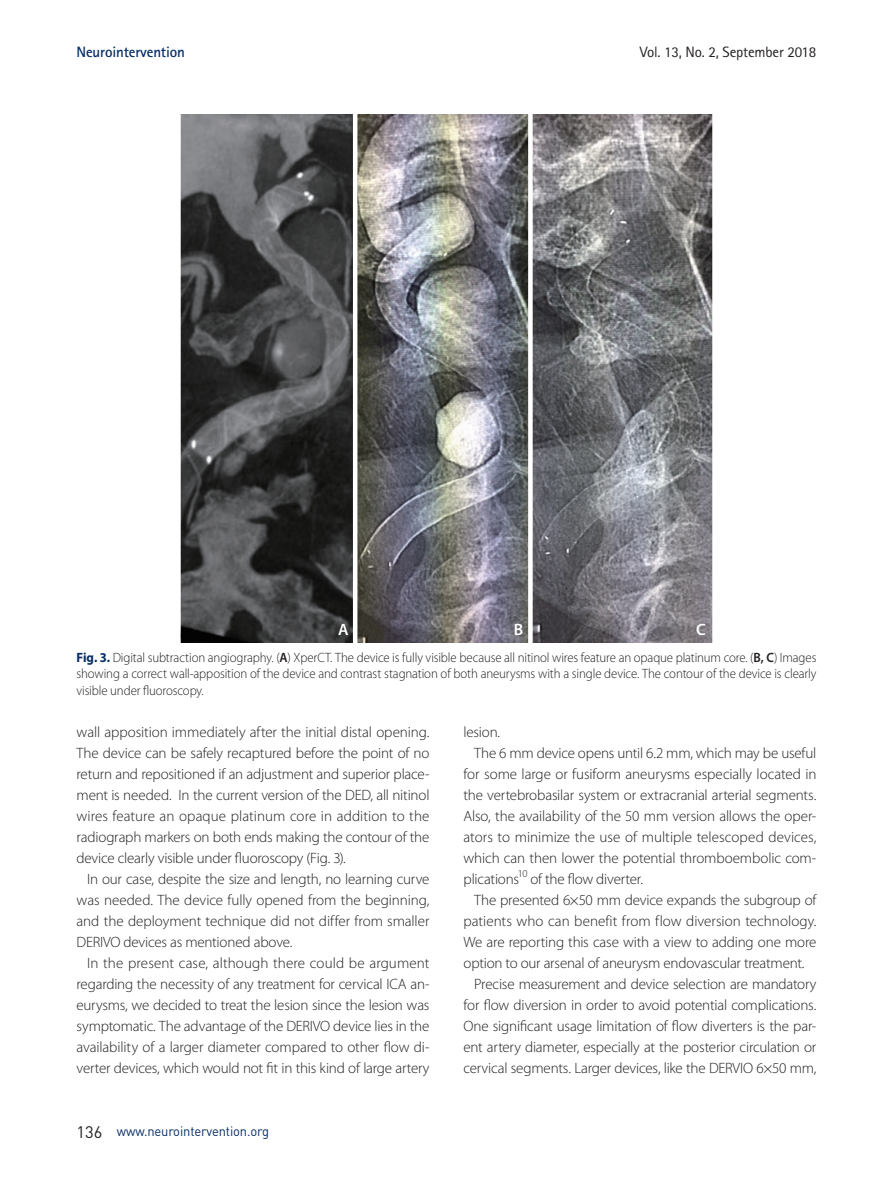
<style>
.page{position:relative;width:893px;height:1191px;background:#fff}
.page>*{position:absolute;margin:0;border:0;box-sizing:border-box;transform-origin:0 0}
.t1{font:16.5px "DIN Pro";color:#231f20}
.t2{font:600 16.5px "Myriad Pro";color:#fff}
.t3{font:300 15px/21px "Myriad Pro";letter-spacing:-.01em;color:#231f20;text-align:justify}
.t4{font:15px "Rotis Sans Serif Std";letter-spacing:-.01em;color:#231f20}
.t5{font:700 15px "Rotis Sans Serif Std";letter-spacing:-.01em;color:#072e66}
.t6{font:300 13.5px/16.2px "Myriad Pro";letter-spacing:-.01em;color:#231f20;text-align:justify;scale:.95 1}
.t7{font:13.5px "DIN Pro";letter-spacing:-.01em;color:#072e66;scale:.96 1}
.s1{font-weight:700;color:#072e66}
.s2{font-weight:600}
</style>
<div class="page">
<img style="left:181px;top:115px;width:531px;height:527px">
<hr style="left:353px;top:114px;width:4px;height:529px;background:#fff">
<div style="left:528px;top:114px;width:5px;height:529px;background:#fff"></div>
<p class="t5" style="left:77px;top:43px;width:110px">neurointervention</p>
<p class="t4" style="left:640px;top:43px;width:178px">Vol. 13, No. 2, September 2018</p>
<p class="t2" style="left:338px;top:619px;width:12px">A</p>
<p class="t2" style="left:514px;top:619px;width:11px">B</p>
<p class="t2" style="left:696px;top:619px;width:11px">C</p>
<p class="t6" style="left:77px;top:649px;width:780px"><span class="s1">Fig. 3.</span> Digital subtraction angiography. (<span class="s2">A</span>) XperCT. The device is fully visible because all nitinol wires feature an opaque platinum core. (<span class="s2">B, C</span>) Images showing a correct wall-apposition of the device and contrast stagnation of both aneurysms with a single device. The contour of the device is clearly visible under fluoroscopy.</p>
<p class="t3" style="left:77px;top:721px;width:354px">wall apposition immediately after the initial distal opening.<br>The device can be safely recaptured before the point of no return and repositioned if an adjustment and superior place&shy;ment is needed. In the current version of the DED, all nitinol wires feature an opaque platinum core in addition to the radiograph markers on both ends making the contour of the device clearly visible under fluoroscopy (Fig. 3).</p>
<p class="t3" style="left:77px;top:868px;width:354px;text-indent:11px">In our case, despite the size and length, no learning curve was needed. The device fully opened from the beginning, and the deployment technique did not differ from smaller DERIVO devices as mentioned above.</p>
<p class="t3" style="left:77px;top:952px;width:354px;text-indent:11px">In the present case, although there could be argument regarding the necessity of any treatment for cervical ICA an&shy;eurysms, we decided to treat the lesion since the lesion was symptomatic. The advantage of the DERIVO device lies in the availability of a larger diameter compared to other flow di&shy;verter devices, which would not fit in this kind of large artery</p>
<p class="t1" style="left:77px;top:1120px;width:27px">136</p>
<p class="t7" style="left:117px;top:1122px;width:160px">www.neurointervention.org</p>
<p class="t3" style="left:463px;top:721px;width:38px">lesion.</p>
<p class="t3" style="left:474px;top:742px;width:344px">The 6 mm device opens until 6.2 mm, which may be useful</p>
<p class="t3" style="left:463px;top:763px;width:354px">for some large or fusiform aneurysms especially located in</p>
<p class="t3" style="left:463px;top:784px;width:354px">the vertebrobasilar system or extracranial arterial segments.</p>
<p class="t3" style="left:463px;top:805px;width:354px">Also, the availability of the 50 mm version allows the oper-</p>
<p class="t3" style="left:463px;top:826px;width:354px">ators to minimize the use of multiple telescoped devices,</p>
<p class="t3" style="left:463px;top:847px;width:354px">which can then lower the potential thromboembolic com-</p>
<p class="t3" style="left:463px;top:868px;width:181px">plications<sup>10</sup> of the flow diverter.</p>
<p class="t3" style="left:474px;top:889px;width:344px">The presented 6×50 mm device expands the subgroup of</p>
<p class="t3" style="left:463px;top:910px;width:354px">patients who can benefit from flow diversion technology.</p>
<p class="t3" style="left:463px;top:931px;width:354px">We are reporting this case with a view to adding one more</p>
<p class="t3" style="left:463px;top:952px;width:342px">option to our arsenal of aneurysm endovascular treatment.</p>
<p class="t3" style="left:474px;top:973px;width:344px">Precise measurement and device selection are mandatory</p>
<p class="t3" style="left:463px;top:994px;width:354px">for flow diversion in order to avoid potential complications.</p>
<p class="t3" style="left:463px;top:1015px;width:354px">One significant usage limitation of flow diverters is the par-</p>
<p class="t3" style="left:463px;top:1036px;width:354px">ent artery diameter, especially at the posterior circulation or</p>
<p class="t3" style="left:463px;top:1057px;width:354px">cervical segments. Larger devices, like the DERVIO 6×50 mm,</p>
</div>
